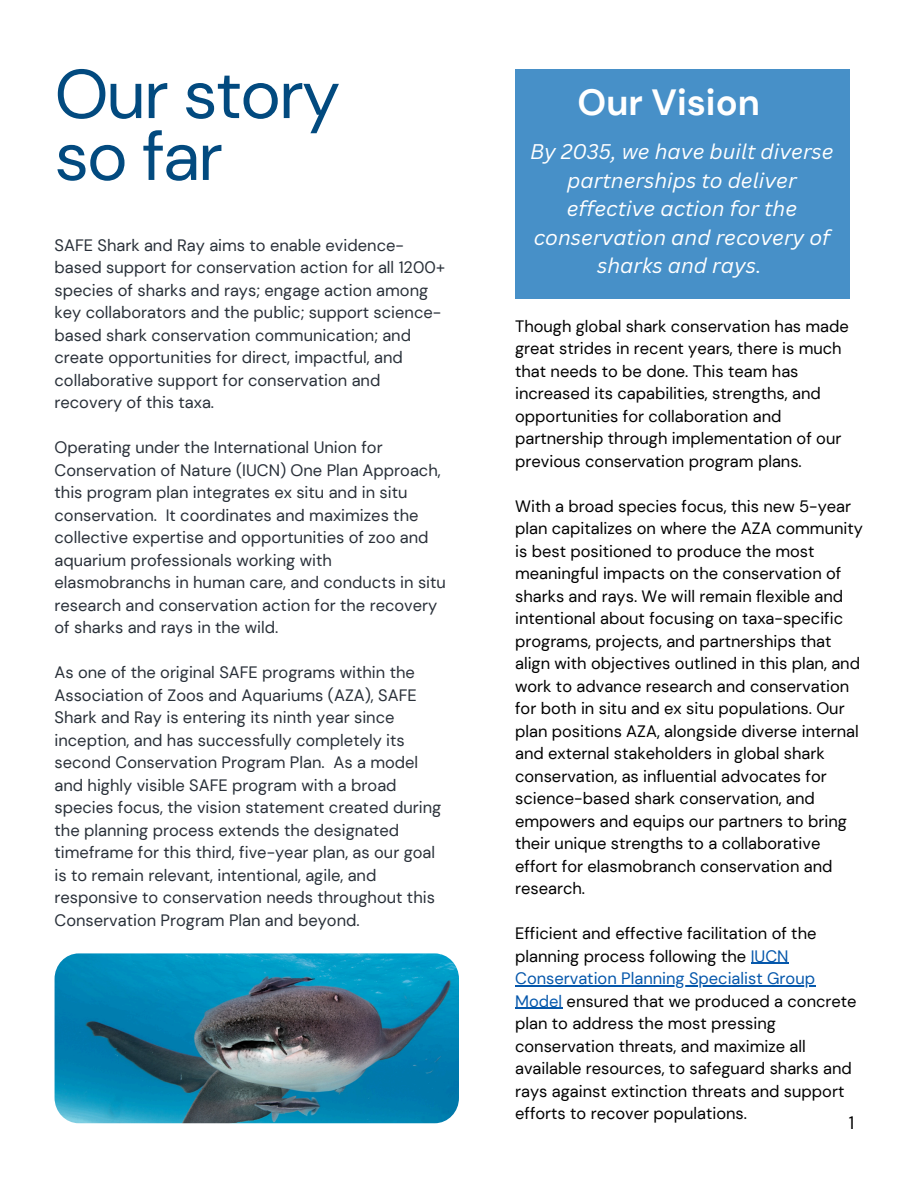
<style>
.page{position:relative;width:918px;height:1188px;background:#fff}
.page>*{position:absolute;margin:0;border:0;box-sizing:border-box;transform-origin:0 0}
.t1{font:69px/61.8px "DM Sans";letter-spacing:-.03em;color:#024a7f}
.t2{font:700 36.45px "DM Sans";color:#fff}
.t3{font:italic 20.7px/28.7px "Canva Sans";color:#fff;text-align:center}
.t4{font:18px "DM Sans";color:#000}
.t5{font:16.5px/22.5px "DM Sans";color:#000}
.t6{font:16.5px/22.5px "DM Sans";color:#293039}
.s1{color:#0557ab}
</style>
<div class="page">
<div style="left:515px;top:69px;width:334px;height:230px;background:#4790c8"></div>
<img style="left:55px;top:953px;width:404px;height:170px;border-radius:25px">
<hr style="left:751px;top:963px;width:38px;height:1px;background:#0557ab">
<hr style="left:515px;top:985px;width:300px;height:2px;background:#0557ab">
<hr style="left:515px;top:1008px;width:47px;height:1px;background:#0557ab">
<h2 class="t1" style="left:55px;top:64px;width:287px">Our story so far</h2>
<p class="t6" style="left:55px;top:234px;width:393px">SAFE Shark and Ray aims to enable evidence&shy;based support for conservation action for all 1200+ species of sharks and rays; engage action among key collaborators and the public; support science&shy;based shark conservation communication; and create opportunities for direct, impactful, and collaborative support for conservation and recovery of this taxa.</p>
<p class="t6" style="left:55px;top:437px;width:393px">Operating under the International Union for Conservation of Nature (IUCN) One Plan Approach, this program plan integrates ex situ and in situ conservation. It coordinates and maximizes the collective expertise and opportunities of zoo and aquarium professionals working with elasmobranchs in human care, and conducts in situ research and conservation action for the recovery of sharks and rays in the wild.</p>
<p class="t6" style="left:55px;top:662px;width:388px">As one of the original SAFE programs within the Association of Zoos and Aquariums (AZA), SAFE Shark and Ray is entering its ninth year since inception, and has successfully completely its second Conservation Program Plan. As a model and highly visible SAFE program with a broad species focus, the vision statement created during the planning process extends the designated timeframe for this third, five-year plan, as our goal is to remain relevant, intentional, agile, and responsive to conservation needs throughout this Conservation Program Plan and beyond.</p>
<h1 class="t2" style="left:578px;top:79px;width:184px">Our Vision</h1>
<p class="t3" style="left:530px;top:137px;width:305px">By 2035, we have built diverse partnerships to deliver effective action for the conservation and recovery of sharks and rays.</p>
<h3 class="t5" style="left:515px;top:315px;width:335px">Though global shark conservation has made great strides in recent years, there is much that needs to be done. This team has increased its capabilities, strengths, and opportunities for collaboration and partnership through implementation of our previous conservation program plans.</h3>
<p class="t5" style="left:515px;top:495px;width:349px">With a broad species focus, this new 5-year plan capitalizes on where the AZA community is best positioned to produce the most meaningful impacts on the conservation of sharks and rays. We will remain flexible and intentional about focusing on taxa-specific programs, projects, and partnerships that align with objectives outlined in this plan, and work to advance research and conservation for both in situ and ex situ populations. Our plan positions AZA, alongside diverse internal and external stakeholders in global shark conservation, as influential advocates for science-based shark conservation, and empowers and equips our partners to bring their unique strengths to a collaborative effort for elasmobranch conservation and research.</p>
<p class="t5" style="left:515px;top:922px;width:303px">Efficient and effective facilitation of the planning process following the <span class="s1">IUCN</span></p>
<p class="t5" style="left:515px;top:967px;width:343px"><span class="s1">Conservation Planning Specialist Group Model</span> ensured that we produced a concrete plan to address the most pressing conservation threats, and maximize all available resources, to safeguard sharks and rays against extinction threats and support efforts to recover populations.</p>
<p class="t4" style="left:849px;top:1111px;width:7px">1</p>
</div>
